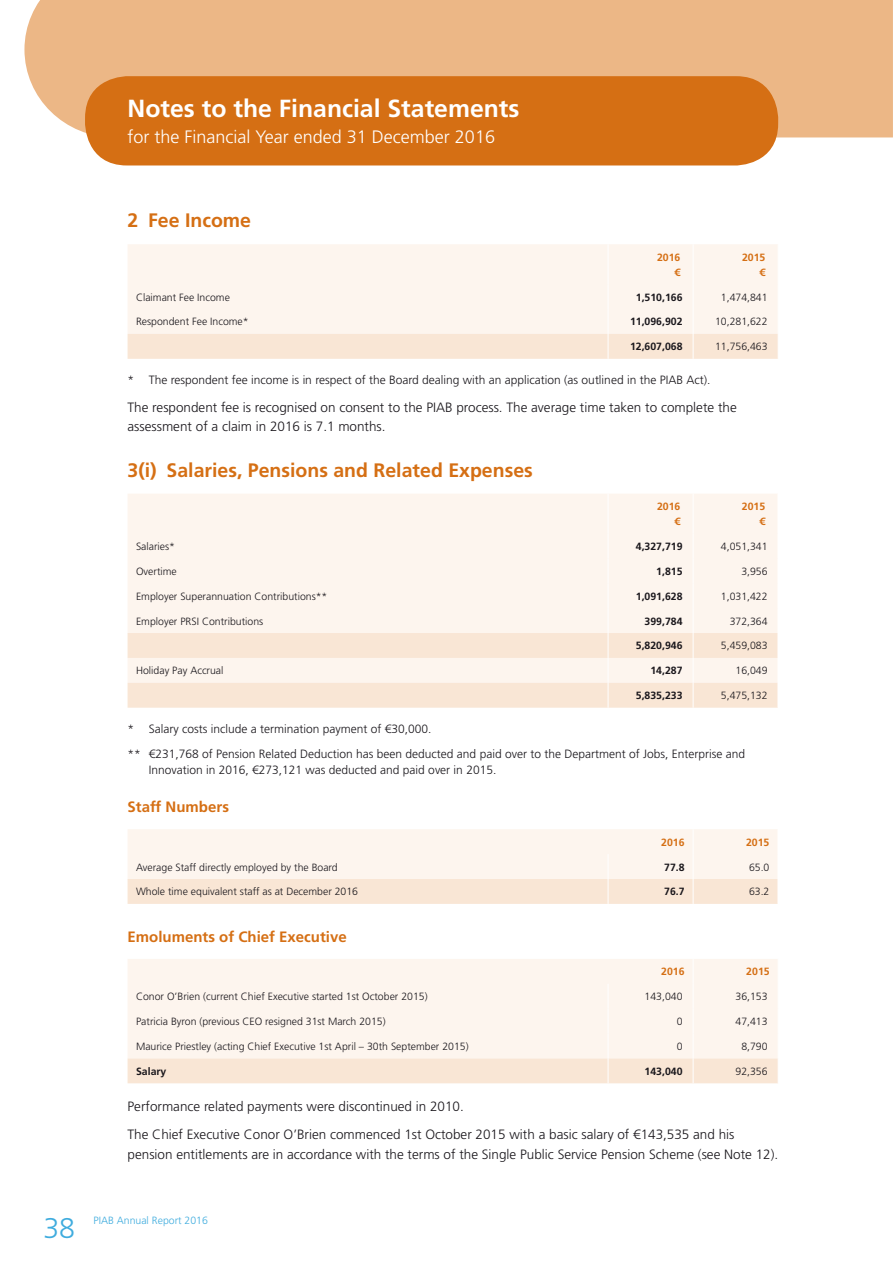
<style>
.page{position:relative;width:893px;height:1263px;background:#fff}
.page>*{position:absolute;margin:0;border:0;box-sizing:border-box;transform-origin:0 0}
.t1{font:300 28.5px "Frutiger LT Std";color:#3facde}
.SECTION_HEAD_SMALL{font:700 24.75px "Frutiger LT Std";color:#fff}
.H2_Black{font:700 19.5px "Frutiger LT Std";color:#d56f14}
.SECTION_SUBHEAD{font:300 18px "Frutiger LT Std";color:#fff}
.t2{font:700 15px "Frutiger LT Std";color:#d56f14}
.Body__2{font:300 13.5px/19.5px "Frutiger LT Std";color:#1a171c}
.Source{font:300 12px/16.5px "Frutiger LT Std";color:#1a171c}
.Notes_Body{font:300 10.5px "Frutiger LT Std";color:#1a171c}
.NOtes_RHC{font:300 10.5px "Frutiger LT Std";color:#1a171c}
.NOtes_RHC-2{font:700 10.5px "Frutiger LT Std";color:#1a171c}
.NOtes_Head_RHC{font:700 10.5px/15px "Frutiger LT Std";color:#d56f14;text-align:right}
.t3{font:300 10.5px "Frutiger LT Std";color:#3facde}
.Notes_Body-2{font:700 10.5px "Frutiger LT Std";color:#1a171c}
</style>
<div class="page">
<div style="left:24px;top:0;width:869px;height:137px;background:#ecb786"></div>
<div style="left:85px;top:76px;width:693px;height:89px;background:#d56f14;border-radius:42px"></div>
<div style="left:128px;top:244px;width:650px;height:40px;background:#fdf5ee"></div>
<hr style="left:693px;top:244px;width:1px;height:40px;background:#fff">
<hr style="left:608px;top:244px;width:1px;height:40px;background:#fff">
<svg style="left:128px;top:284px;width:650px;height:75px;background:#fbf0e5"></svg>
<div style="left:128px;top:494px;width:649px;height:139px;background:#fdf5ee"></div>
<svg style="left:128px;top:633px;width:650px;height:75px;background:#faebdd"></svg>
<svg style="left:608px;top:533px;width:1px;height:175px"></svg>
<svg style="left:693px;top:533px;width:1px;height:175px"></svg>
<hr style="left:693px;top:494px;width:1px;height:39px;background:#fff">
<hr style="left:608px;top:494px;width:1px;height:39px;background:#fff">
<svg style="left:128px;top:829px;width:650px;height:75px;background:#fbf0e5"></svg>
<svg style="left:128px;top:959px;width:650px;height:124px;background:#fcf2e9"></svg>
<p class="SECTION_HEAD_SMALL" style="left:128px;top:94px;width:393px">Notes to the Financial Statements</p>
<p class="SECTION_SUBHEAD" style="left:128px;top:126px;width:369px">for the Financial Year ended 31 December 2016</p>
<p class="H2_Black" style="left:128px;top:209px;width:125px">2 Fee Income</p>
<p class="NOtes_Head_RHC" style="left:657px;top:250px;width:25px">2016 €</p>
<p class="NOtes_Head_RHC" style="left:742px;top:250px;width:25px">2015 €</p>
<p class="Notes_Body" style="left:136px;top:291px;width:95px">Claimant Fee Income</p>
<p class="NOtes_RHC-2" style="left:636px;top:291px;width:48px">1,510,166</p>
<p class="NOtes_RHC" style="left:721px;top:291px;width:48px">1,474,841</p>
<p class="Notes_Body" style="left:136px;top:316px;width:114px">Respondent Fee Income*</p>
<p class="NOtes_RHC-2" style="left:630px;top:316px;width:54px">11,096,902</p>
<p class="NOtes_RHC" style="left:715px;top:316px;width:54px">10,281,622</p>
<p class="NOtes_RHC-2" style="left:630px;top:340px;width:54px">12,607,068</p>
<p class="NOtes_RHC" style="left:715px;top:341px;width:54px">11,756,463</p>
<p class="Source" style="left:128px;top:372px;width:584px">* The respondent fee income is in respect of the Board dealing with an application (as outlined in the PIAB Act).</p>
<p class="Body__2" style="left:128px;top:398px;width:611px">The respondent fee is recognised on consent to the PIAB process. The average time taken to complete the assessment of a claim in 2016 is 7.1 months.</p>
<p class="H2_Black" style="left:128px;top:458px;width:407px">3(i) Salaries, Pensions and Related Expenses</p>
<p class="NOtes_Head_RHC" style="left:657px;top:499px;width:25px">2016 €</p>
<p class="NOtes_Head_RHC" style="left:742px;top:499px;width:25px">2015 €</p>
<p class="Notes_Body" style="left:136px;top:540px;width:41px">Salaries*</p>
<p class="NOtes_RHC-2" style="left:636px;top:540px;width:48px">4,327,719</p>
<p class="NOtes_RHC" style="left:721px;top:540px;width:48px">4,051,341</p>
<p class="Notes_Body" style="left:136px;top:565px;width:42px">Overtime</p>
<p class="NOtes_RHC-2" style="left:656px;top:565px;width:28px">1,815</p>
<p class="NOtes_RHC" style="left:741px;top:565px;width:28px">3,956</p>
<p class="Notes_Body" style="left:136px;top:590px;width:193px">Employer Superannuation Contributions**</p>
<p class="NOtes_RHC-2" style="left:636px;top:590px;width:48px">1,091,628</p>
<p class="NOtes_RHC" style="left:721px;top:590px;width:48px">1,031,422</p>
<p class="Notes_Body" style="left:136px;top:615px;width:129px">Employer PRSI Contributions</p>
<p class="NOtes_RHC-2" style="left:645px;top:615px;width:39px">399,784</p>
<p class="NOtes_RHC" style="left:730px;top:615px;width:39px">372,364</p>
<p class="NOtes_RHC-2" style="left:636px;top:640px;width:48px">5,820,946</p>
<p class="NOtes_RHC" style="left:721px;top:640px;width:48px">5,459,083</p>
<p class="Notes_Body" style="left:136px;top:665px;width:89px">Holiday Pay Accrual</p>
<p class="NOtes_RHC-2" style="left:650px;top:664px;width:34px">14,287</p>
<p class="NOtes_RHC" style="left:735px;top:665px;width:34px">16,049</p>
<p class="NOtes_RHC-2" style="left:636px;top:689px;width:48px">5,835,233</p>
<p class="NOtes_RHC" style="left:721px;top:690px;width:48px">5,475,132</p>
<p class="Source" style="left:128px;top:720px;width:305px">* Salary costs include a termination payment of €30,000.</p>
<p class="Source" style="left:149px;top:745px;width:598px;text-indent:-21px">** €231,768 of Pension Related Deduction has been deducted and paid over to the Department of Jobs, Enterprise and<br>Innovation in 2016, €273,121 was deducted and paid over in 2015.</p>
<h3 class="t2" style="left:128px;top:798px;width:103px">Staff Numbers</h3>
<p class="NOtes_Head_RHC" style="left:661px;top:834px;width:25px">2016</p>
<p class="NOtes_Head_RHC" style="left:746px;top:834px;width:25px">2015</p>
<p class="Notes_Body" style="left:136px;top:861px;width:203px">Average Staff directly employed by the Board</p>
<p class="NOtes_RHC-2" style="left:664px;top:861px;width:22px">77.8</p>
<p class="NOtes_RHC" style="left:749px;top:861px;width:22px">65.0</p>
<p class="Notes_Body" style="left:136px;top:886px;width:224px">Whole time equivalent staff as at December 2016</p>
<p class="NOtes_RHC-2" style="left:664px;top:885px;width:22px">76.7</p>
<p class="NOtes_RHC" style="left:749px;top:886px;width:22px">63.2</p>
<h3 class="t2" style="left:128px;top:928px;width:221px">Emoluments of Chief Executive</h3>
<p class="NOtes_Head_RHC" style="left:661px;top:964px;width:25px">2016</p>
<p class="NOtes_Head_RHC" style="left:746px;top:964px;width:25px">2015</p>
<p class="Notes_Body" style="left:136px;top:990px;width:293px">Conor O’Brien (current Chief Executive started 1st October 2015)</p>
<p class="NOtes_RHC" style="left:645px;top:990px;width:39px">143,040</p>
<p class="NOtes_RHC" style="left:735px;top:990px;width:34px">36,153</p>
<p class="Notes_Body" style="left:136px;top:1015px;width:251px">Patricia Byron (previous CEO resigned 31st March 2015)</p>
<p class="NOtes_RHC" style="left:677px;top:1015px;width:7px">0</p>
<p class="NOtes_RHC" style="left:735px;top:1015px;width:34px">47,413</p>
<p class="Notes_Body" style="left:136px;top:1040px;width:334px">Maurice Priestley (acting Chief Executive 1st April – 30th September 2015)</p>
<p class="NOtes_RHC" style="left:677px;top:1040px;width:7px">0</p>
<p class="NOtes_RHC" style="left:741px;top:1040px;width:28px">8,790</p>
<p class="Notes_Body-2" style="left:136px;top:1065px;width:32px">Salary</p>
<p class="NOtes_RHC-2" style="left:645px;top:1065px;width:39px">143,040</p>
<p class="NOtes_RHC" style="left:735px;top:1065px;width:34px">92,356</p>
<p class="Body__2" style="left:128px;top:1097px;width:338px">Performance related payments were discontinued in 2010.</p>
<p class="Body__2" style="left:128px;top:1125px;width:652px">The Chief Executive Conor O’Brien commenced 1st October 2015 with a basic salary of €143,535 and his pension entitlements are in accordance with the terms of the Single Public Service Pension Scheme (see Note 12).</p>
<h1 class="t1" style="left:43px;top:1211px;width:33px">38</h1>
<p class="t3" style="left:94px;top:1214px;width:116px">PIAB Annual Report 2016</p>
</div>
